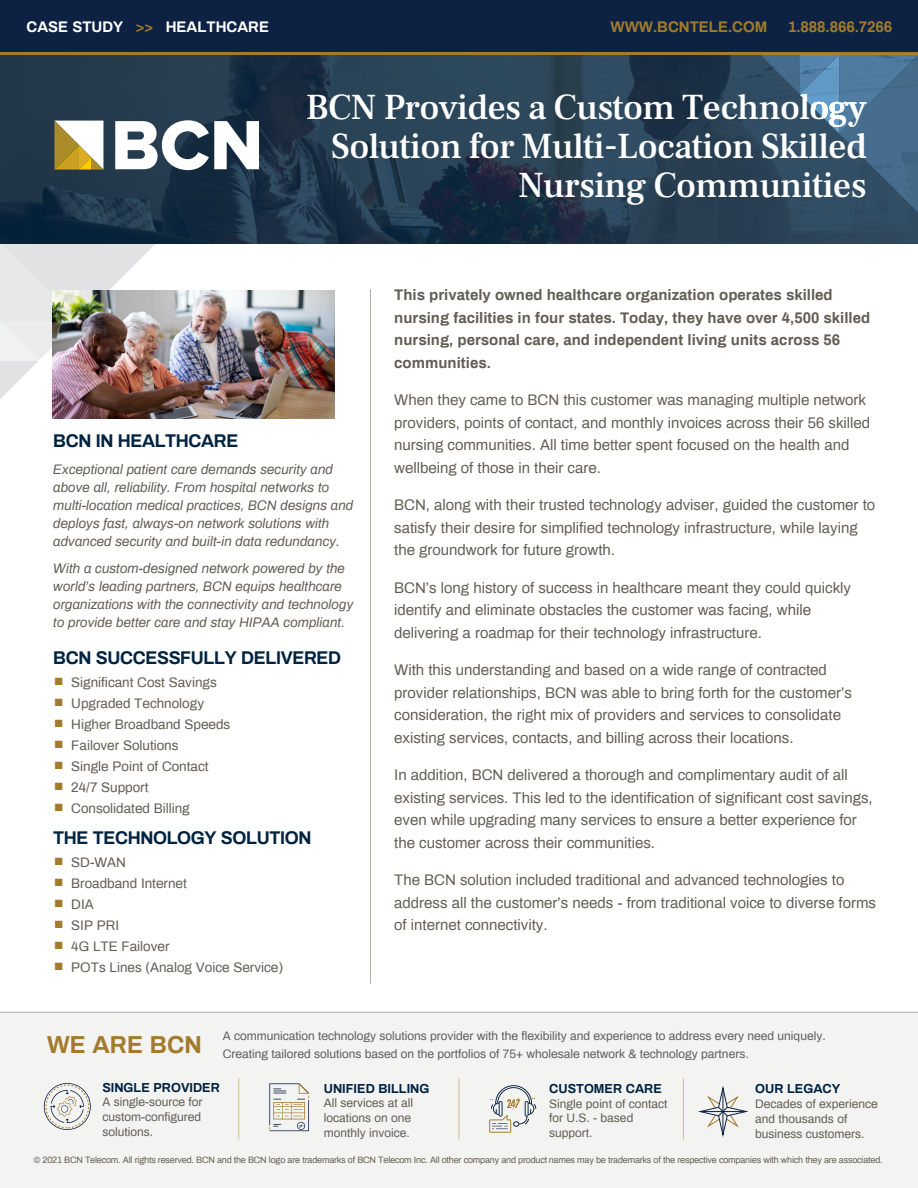
<style>
.page{position:relative;width:918px;height:1188px;background:#fff}
.page>*{position:absolute;margin:0;border:0;box-sizing:border-box;transform-origin:0 0}
.t1{font:500 36px/39px "Frank Ruhl Libre";letter-spacing:-.02em;color:#fff;text-align:right}
.t2{font:700 24px "Archivo";color:#a27b2c}
.t3{font:700 18px "Archivo";letter-spacing:-.02em;color:#002340}
.t4{font:15px/22.5px "Archivo";color:#625e55}
.t5{font:700 15px/22.5px "Archivo";color:#625e55}
.t6{font:700 15px "Archivo";color:#a27b2c}
.t7{font:700 15px "Archivo";color:#fff}
.t8{font:italic 13.5px/18px "Archivo";color:#625e55}
.t9{font:13.5px "Archivo";color:#625e55}
.t10{font:700 12.75px "Archivo";color:#002340}
.t11{font:12px/18px "Archivo";color:#5e5e5e}
.t12{font:12px/14.9px "Archivo";color:#625e55}
.t13{font:9px "Archivo";letter-spacing:-.02em;color:#625e55}
.s1{color:#a27b2c}
</style>
<div class="page">
<svg style="left:0;top:243px;width:156px;height:156px"></svg>
<svg style="left:0;top:55px;width:918px;height:188px;background:#233a4e"></svg>
<div style="left:0;top:0;width:918px;height:54px;background:#0d2243"></div>
<hr style="left:0;top:52px;width:918px;height:3px;background:#a27b2c">
<svg style="left:115px;top:120px;width:144px;height:50px"></svg>
<svg style="left:54px;top:121px;width:49px;height:49px"></svg>
<svg style="left:760px;top:55px;width:158px;height:157px;background:#3d617d"></svg>
<img style="left:53px;top:290px;width:282px;height:128px">
<hr style="left:370px;top:289px;width:1px;height:695px;background:#b1afaa">
<div style="left:0;top:1012px;width:918px;height:176px;background:#f3f3f2"></div>
<svg style="left:44px;top:1083px;width:47px;height:47px"></svg>
<svg style="left:269px;top:1083px;width:40px;height:48px"></svg>
<svg style="left:489px;top:1085px;width:47px;height:48px"></svg>
<svg style="left:698px;top:1086px;width:51px;height:51px"></svg>
<hr style="left:238px;top:1078px;width:1px;height:62px;background:#d0bd95">
<hr style="left:459px;top:1078px;width:1px;height:62px;background:#d0bd95">
<hr style="left:683px;top:1078px;width:1px;height:62px;background:#d0bd95">
<hr style="left:0;top:1012px;width:918px;height:1px;background:#b1afaa">
<p class="t7" style="left:27px;top:16px;width:244px">CASE STUDY <span class="s1">&gt;&gt;</span> HEALTHCARE</p>
<p class="t6" style="left:611px;top:16px;width:158px">WWW.BCNTELE.COM</p>
<p class="t6" style="left:788px;top:16px;width:106px">1.888.866.7266</p>
<h1 class="t1" style="left:306px;top:88px;width:562px">BCN Provides a Custom Technology<br>Solution for Multi-Location Skilled<br>Nursing Communities</h1>
<p class="t3" style="left:53px;top:427px;width:187px">BCN IN HEALTHCARE</p>
<p class="t8" style="left:53px;top:459px;width:302px">Exceptional patient care demands security and above all, reliability. From hospital networks to multi-location medical practices, BCN designs and deploys fast, always-on network solutions with advanced security and built-in data redundancy.</p>
<p class="t8" style="left:53px;top:558px;width:302px">With a custom-designed network powered by the world’s leading partners, BCN equips healthcare organizations with the connectivity and technology to provide better care and stay HIPAA compliant.</p>
<p class="t3" style="left:53px;top:645px;width:290px">BCN SUCCESSFULLY DELIVERED</p>
<p class="t9" style="left:55px;top:672px;width:164px"><span class="s1">■</span> Significant Cost Savings</p>
<p class="t9" style="left:55px;top:693px;width:151px"><span class="s1">■</span> Upgraded Technology</p>
<p class="t9" style="left:55px;top:714px;width:177px"><span class="s1">■</span> Higher Broadband Speeds</p>
<p class="t9" style="left:55px;top:735px;width:125px"><span class="s1">■</span> Failover Solutions</p>
<p class="t9" style="left:55px;top:756px;width:155px"><span class="s1">■</span> Single Point of Contact</p>
<p class="t9" style="left:55px;top:777px;width:95px"><span class="s1">■</span> 24/7 Support</p>
<p class="t9" style="left:55px;top:798px;width:137px"><span class="s1">■</span> Consolidated Billing</p>
<p class="t3" style="left:53px;top:825px;width:260px">THE TECHNOLOGY SOLUTION</p>
<p class="t9" style="left:55px;top:852px;width:73px"><span class="s1">■</span> SD-WAN</p>
<p class="t9" style="left:55px;top:873px;width:134px"><span class="s1">■</span> Broadband Internet</p>
<p class="t9" style="left:55px;top:894px;width:41px"><span class="s1">■</span> DIA</p>
<p class="t9" style="left:55px;top:915px;width:66px"><span class="s1">■</span> SIP PRI</p>
<p class="t9" style="left:55px;top:936px;width:116px"><span class="s1">■</span> 4G LTE Failover</p>
<p class="t9" style="left:55px;top:957px;width:230px"><span class="s1">■</span> POTs Lines (Analog Voice Service)</p>
<p class="t5" style="left:394px;top:283px;width:478px">This privately owned healthcare organization operates skilled nursing facilities in four states. Today, they have over 4,500 skilled nursing, personal care, and independent living units across 56 communities.</p>
<p class="t4" style="left:394px;top:388px;width:478px">When they came to BCN this customer was managing multiple network providers, points of contact, and monthly invoices across their 56 skilled nursing communities. All time better spent focused on the health and wellbeing of those in their care.</p>
<p class="t4" style="left:394px;top:493px;width:483px">BCN, along with their trusted technology adviser, guided the customer to satisfy their desire for simplified technology infrastructure, while laying the groundwork for future growth.</p>
<p class="t4" style="left:394px;top:575px;width:458px">BCN’s long history of success in healthcare meant they could quickly identify and eliminate obstacles the customer was facing, while delivering a roadmap for their technology infrastructure.</p>
<p class="t4" style="left:394px;top:658px;width:459px">With this understanding and based on a wide range of contracted provider relationships, BCN was able to bring forth for the customer’s consideration, the right mix of providers and services to consolidate existing services, contacts, and billing across their locations.</p>
<p class="t4" style="left:394px;top:763px;width:480px">In addition, BCN delivered a thorough and complimentary audit of all existing services. This led to the identification of significant cost savings, even while upgrading many services to ensure a better experience for the customer across their communities.</p>
<p class="t4" style="left:394px;top:868px;width:483px">The BCN solution included traditional and advanced technologies to address all the customer’s needs - from traditional voice to diverse forms of internet connectivity.</p>
<h2 class="t2" style="left:47px;top:1027px;width:156px">WE ARE BCN</h2>
<p class="t11" style="left:223px;top:1026px;width:604px">A communication technology solutions provider with the flexibility and experience to address every need uniquely.<br>Creating tailored solutions based on the portfolios of 75+ wholesale network &amp; technology partners.</p>
<p class="t10" style="left:102px;top:1078px;width:119px">SINGLE PROVIDER</p>
<p class="t12" style="left:102px;top:1094px;width:102px;text-align:justify">A single-source for custom-configured solutions.</p>
<p class="t10" style="left:324px;top:1079px;width:107px">UNIFIED BILLING</p>
<p class="t12" style="left:324px;top:1095px;width:91px">All services at all locations on one monthly invoice.</p>
<p class="t10" style="left:549px;top:1079px;width:114px">CUSTOMER CARE</p>
<p class="t12" style="left:549px;top:1095px;width:120px">Single point of contact for U.S. - based support.</p>
<p class="t10" style="left:755px;top:1079px;width:87px">OUR LEGACY</p>
<p class="t12" style="left:755px;top:1096px;width:124px">Decades of experience and thousands of business customers.</p>
<p class="t13" style="left:34px;top:1153px;width:850px">© 2021 BCN Telecom. All rights reserved. BCN and the BCN logo are trademarks of BCN Telecom Inc. All other company and product names may be trademarks of the respective companies with which they are associated.</p>
</div>
